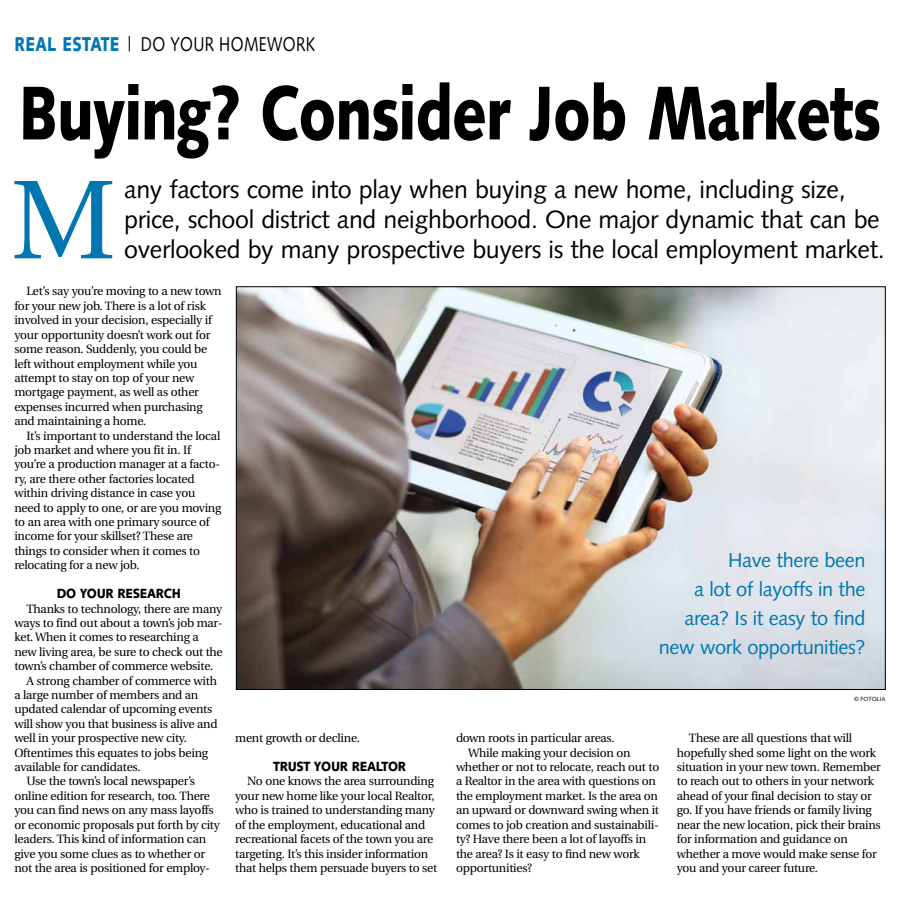
<style>
.page{position:relative;width:900px;height:908px;background:#fff}
.page>*{position:absolute;margin:0;border:0;box-sizing:border-box;transform-origin:0 0}
.t1{font:111.7px "Utopia";color:#0077b1}
.t2{font:900 76px "Syntax";letter-spacing:-.015em;color:#000;scale:.77 1}
.t3{font:25px/30px "Syntax";letter-spacing:-.015em;color:#000}
.t4{font:20px/28.8px "Syntax";letter-spacing:-.02em;color:#0077b1;text-align:right}
.t5{font:20px "Syntax";letter-spacing:.025em;color:#000;scale:.77 1}
.t6{font:900 13.3px "Syntax";letter-spacing:-.02em;color:#000;scale:.91 1}
.t7{font:12px/14.4px "Utopia";letter-spacing:-.02em;color:#000}
.t8{font:6px "Syntax";color:#000}
.s1{font-weight:900;color:#0077b1}
</style>
<div class="page">
<img style="left:238px;top:288px;width:646px;height:399px">
<h3 class="t5" style="left:14px;top:32px;width:392px"><span class="s1">REAL ESTATE</span> | DO YOUR HOMEWORK</h3>
<h2 class="t2" style="left:19px;top:68px;width:1122px">Buying? Consider Job Markets</h2>
<h1 class="t1" style="left:11px;top:159px;width:107px">M</h1>
<h3 class="t3" style="left:124px;top:175px;width:762px">any factors come into play when buying a new home, including size, price, school district and neighborhood. One major dynamic that can be overlooked by many prospective buyers is the local employment market.</h3>
<p class="t7" style="left:14px;top:284px;width:209px;text-indent:12px">Let’s say you’re moving to a new town for your new job. There is a lot of risk involved in your decision, especially if your opportunity doesn’t work out for some reason. Suddenly, you could be left without employment while you attempt to stay on top of your new mortgage payment, as well as other expenses incurred when purchasing and maintaining a home.</p>
<p class="t7" style="left:14px;top:428px;width:208px;text-indent:12px">It’s important to understand the local job market and where you fit in. If you’re a production manager at a facto&shy;ry, are there other factories located within driving distance in case you need to apply to one, or are you moving to an area with one primary source of income for your skillset? These are things to consider when it comes to relocating for a new job.</p>
<p class="t6" style="left:57px;top:585px;width:138px">DO YOUR RESEARCH</p>
<p class="t7" style="left:26px;top:601px;width:197px">Thanks to technology, there are many</p>
<p class="t7" style="left:14px;top:615px;width:210px">ways to find out about a town’s job mar-</p>
<p class="t7" style="left:14px;top:630px;width:186px">ket. When it comes to researching a</p>
<p class="t7" style="left:14px;top:644px;width:210px">new living area, be sure to check out the</p>
<p class="t7" style="left:14px;top:659px;width:200px">town’s chamber of commerce website.</p>
<p class="t7" style="left:26px;top:673px;width:192px">A strong chamber of commerce with</p>
<p class="t7" style="left:14px;top:687px;width:185px">a large number of members and an</p>
<p class="t7" style="left:14px;top:702px;width:200px">updated calendar of upcoming events</p>
<p class="t7" style="left:14px;top:716px;width:205px">will show you that business is alive and</p>
<p class="t7" style="left:14px;top:731px;width:174px">well in your prospective new city.</p>
<p class="t7" style="left:14px;top:745px;width:195px">Oftentimes this equates to jobs being</p>
<p class="t7" style="left:14px;top:759px;width:128px">available for candidates.</p>
<p class="t7" style="left:26px;top:774px;width:170px">Use the town’s local newspaper’s</p>
<p class="t7" style="left:14px;top:788px;width:197px">online edition for research, too. There</p>
<p class="t7" style="left:14px;top:803px;width:201px">you can find news on any mass layoffs</p>
<p class="t7" style="left:14px;top:817px;width:207px">or economic proposals put forth by city</p>
<p class="t7" style="left:14px;top:831px;width:193px">leaders. This kind of information can</p>
<p class="t7" style="left:14px;top:846px;width:192px">give you some clues as to whether or</p>
<p class="t7" style="left:14px;top:860px;width:197px">not the area is positioned for employ-</p>
<p class="t7" style="left:235px;top:731px;width:126px">ment growth or decline.</p>
<p class="t6" style="left:273px;top:758px;width:148px">TRUST YOUR REALTOR</p>
<p class="t7" style="left:235px;top:774px;width:204px;text-indent:12px">No one knows the area surrounding your new home like your local Realtor, who is trained to understanding many of the employment, educational and recreational facets of the town you are targeting. It’s this insider information that helps them persuade buyers to set</p>
<h3 class="t4" style="left:659px;top:546px;width:208px">Have there been<br>a lot of layoffs in the area? Is it easy to find new work opportunities?</h3>
<p class="t7" style="left:456px;top:731px;width:160px">down roots in particular areas.</p>
<p class="t7" style="left:468px;top:745px;width:164px">While making your decision on</p>
<p class="t7" style="left:456px;top:759px;width:205px">whether or not to relocate, reach out to</p>
<p class="t7" style="left:456px;top:774px;width:202px">a Realtor in the area with questions on</p>
<p class="t7" style="left:456px;top:788px;width:204px">the employment market. Is the area on</p>
<p class="t7" style="left:456px;top:803px;width:205px">an upward or downward swing when it</p>
<p class="t7" style="left:456px;top:817px;width:204px">comes to job creation and sustainabili-</p>
<p class="t7" style="left:456px;top:831px;width:192px">ty? Have there been a lot of layoffs in</p>
<p class="t7" style="left:456px;top:846px;width:185px">the area? Is it easy to find new work</p>
<p class="t7" style="left:456px;top:860px;width:78px">opportunities?</p>
<p class="t8" style="left:854px;top:695px;width:33px">© FOTOLIA</p>
<p class="t7" style="left:677px;top:731px;width:205px;text-indent:12px">These are all questions that will hopefully shed some light on the work situation in your new town. Remember to reach out to others in your network ahead of your final decision to stay or go. If you have friends or family living near the new location, pick their brains for information and guidance on whether a move would make sense for you and your career future.</p>
</div>
